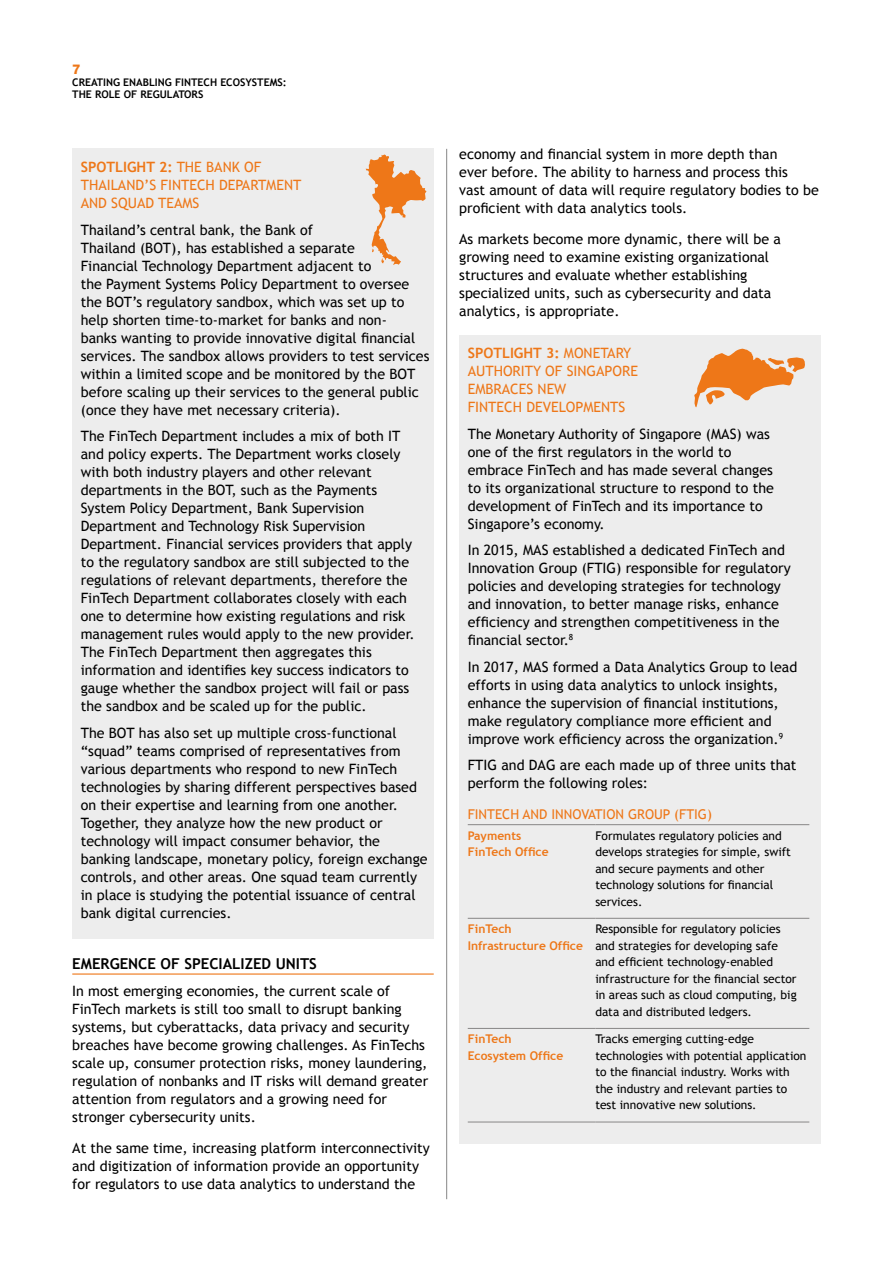
<style>
.page{position:relative;width:893px;height:1263px;background:#fff}
.page>*{position:absolute;margin:0;border:0;box-sizing:border-box;transform-origin:0 0}
.t1{font:700 15px "Trebuchet MS";color:#000}
.t2{font:14.25px/18px "Trebuchet MS";color:#000}
.t3{font:14.25px/18px "Trebuchet MS";color:#ee7718}
.t4{font:13.5px "Trebuchet MS";color:#ee7718}
.t5{font:800 13.5px "Helvetica Neue";color:#ee7718}
.t6{font:12px/16.5px "Trebuchet MS";color:#000}
.t7{font:700 12px/16.5px "Trebuchet MS";color:#ee7718}
.t8{font:700 10.5px/12px "Trebuchet MS";color:#000}
.s1{font-weight:700}
</style>
<div class="page">
<hr style="left:446px;top:149px;width:1px;height:1050px;background:#878787">
<div style="left:459px;top:335px;width:362px;height:809px;background:#ededed"></div>
<hr style="left:468px;top:1122px;width:127px;height:1px;background:#878686">
<hr style="left:595px;top:1122px;width:214px;height:1px;background:#878686">
<hr style="left:468px;top:824px;width:127px;height:1px;background:#878686">
<hr style="left:595px;top:824px;width:214px;height:1px;background:#878686">
<hr style="left:468px;top:918px;width:127px;height:1px;background:#878686">
<hr style="left:595px;top:918px;width:214px;height:1px;background:#878686">
<hr style="left:468px;top:1028px;width:127px;height:1px;background:#878686">
<hr style="left:595px;top:1028px;width:214px;height:1px;background:#878686">
<hr style="left:72px;top:973px;width:362px;height:1px;background:#ee7718">
<div style="left:72px;top:149px;width:362px;height:790px;background:#ededed"></div>
<svg style="left:366px;top:154px;width:60px;height:111px"></svg>
<svg style="left:694px;top:348px;width:111px;height:60px"></svg>
<p class="t5" style="left:72px;top:61px;width:10px">7</p>
<p class="t8" style="left:72px;top:76px;width:216px">CREATING ENABLING FINTECH ECOSYSTEMS:<br>THE ROLE OF REGULATORS</p>
<p class="t3" style="left:81px;top:158px;width:222px"><span class="s1">SPOTLIGHT 2:</span> THE BANK OF<br>THAILAND’S FINTECH DEPARTMENT<br>AND SQUAD TEAMS</p>
<p class="t2" style="left:81px;top:221px;width:350px">Thailand’s central bank, the Bank of<br>Thailand (BOT), has established a separate<br>Financial Technology Department adjacent to<br>the Payment Systems Policy Department to oversee the BOT’s regulatory sandbox, which was set up to help shorten time-to-market for banks and non-<br>banks wanting to provide innovative digital financial services. The sandbox allows providers to test services within a limited scope and be monitored by the BOT before scaling up their services to the general public (once they have met necessary criteria).</p>
<p class="t2" style="left:81px;top:427px;width:335px">The FinTech Department includes a mix of both IT and policy experts. The Department works closely with both industry players and other relevant departments in the BOT, such as the Payments System Policy Department, Bank Supervision Department and Technology Risk Supervision Department. Financial services providers that apply to the regulatory sandbox are still subjected to the regulations of relevant departments, therefore the FinTech Department collaborates closely with each one to determine how existing regulations and risk management rules would apply to the new provider.<br>The FinTech Department then aggregates this information and identifies key success indicators to gauge whether the sandbox project will fail or pass the sandbox and be scaled up for the public.</p>
<p class="t2" style="left:81px;top:724px;width:348px">The BOT has also set up multiple cross-functional “squad” teams comprised of representatives from various departments who respond to new FinTech technologies by sharing different perspectives based on their expertise and learning from one another.<br>Together, they analyze how the new product or technology will impact consumer behavior, the banking landscape, monetary policy, foreign exchange controls, and other areas. One squad team currently in place is studying the potential issuance of central bank digital currencies.</p>
<p class="t1" style="left:72px;top:954px;width:246px">EMERGENCE OF SPECIALIZED UNITS</p>
<p class="t2" style="left:72px;top:982px;width:357px">In most emerging economies, the current scale of FinTech markets is still too small to disrupt banking systems, but cyberattacks, data privacy and security breaches have become growing challenges. As FinTechs scale up, consumer protection risks, money laundering, regulation of nonbanks and IT risks will demand greater attention from regulators and a growing need for stronger cybersecurity units.</p>
<p class="t2" style="left:72px;top:1139px;width:359px">At the same time, increasing platform interconnectivity and digitization of information provide an opportunity for regulators to use data analytics to understand the</p>
<p class="t2" style="left:459px;top:145px;width:361px">economy and financial system in more depth than<br>ever before. The ability to harness and process this<br>vast amount of data will require regulatory bodies to be proficient with data analytics tools.</p>
<p class="t2" style="left:459px;top:230px;width:323px">As markets become more dynamic, there will be a growing need to examine existing organizational structures and evaluate whether establishing specialized units, such as cybersecurity and data analytics, is appropriate.</p>
<p class="t3" style="left:468px;top:344px;width:172px"><span class="s1">SPOTLIGHT 3:</span> MONETARY<br>AUTHORITY OF SINGAPORE<br>EMBRACES NEW<br>FINTECH DEVELOPMENTS</p>
<p class="t2" style="left:468px;top:425px;width:308px">The Monetary Authority of Singapore (MAS) was one of the first regulators in the world to embrace FinTech and has made several changes to its organizational structure to respond to the development of FinTech and its importance to Singapore’s economy.</p>
<p class="t2" style="left:468px;top:541px;width:325px">In 2015, MAS established a dedicated FinTech and Innovation Group (FTIG) responsible for regulatory policies and developing strategies for technology and innovation, to better manage risks, enhance efficiency and strengthen competitiveness in the financial sector.<sup>8</sup></p>
<p class="t2" style="left:468px;top:658px;width:331px">In 2017, MAS formed a Data Analytics Group to lead efforts in using data analytics to unlock insights, enhance the supervision of financial institutions, make regulatory compliance more efficient and improve work efficiency across the organization.<sup>9</sup></p>
<p class="t2" style="left:468px;top:756px;width:330px">FTIG and DAG are each made up of three units that perform the following roles:</p>
<p class="t4" style="left:468px;top:806px;width:246px">FINTECH AND INNOVATION GROUP (FTIG)</p>
<p class="t7" style="left:468px;top:827px;width:82px">Payments<br>FinTech Office</p>
<p class="t6" style="left:595px;top:827px;width:197px">Formulates regulatory policies and develops strategies for simple, swift and secure payments and other technology solutions for financial services.</p>
<p class="t7" style="left:468px;top:921px;width:117px">FinTech<br>Infrastructure Office</p>
<p class="t6" style="left:595px;top:921px;width:203px">Responsible for regulatory policies and strategies for developing safe and efficient technology-enabled infrastructure for the financial sector in areas such as cloud computing, big data and distributed ledgers.</p>
<p class="t7" style="left:468px;top:1031px;width:97px">FinTech<br>Ecosystem Office</p>
<p class="t6" style="left:595px;top:1031px;width:213px">Tracks emerging cutting-edge technologies with potential application to the financial industry. Works with the industry and relevant parties to test innovative new solutions.</p>
</div>
